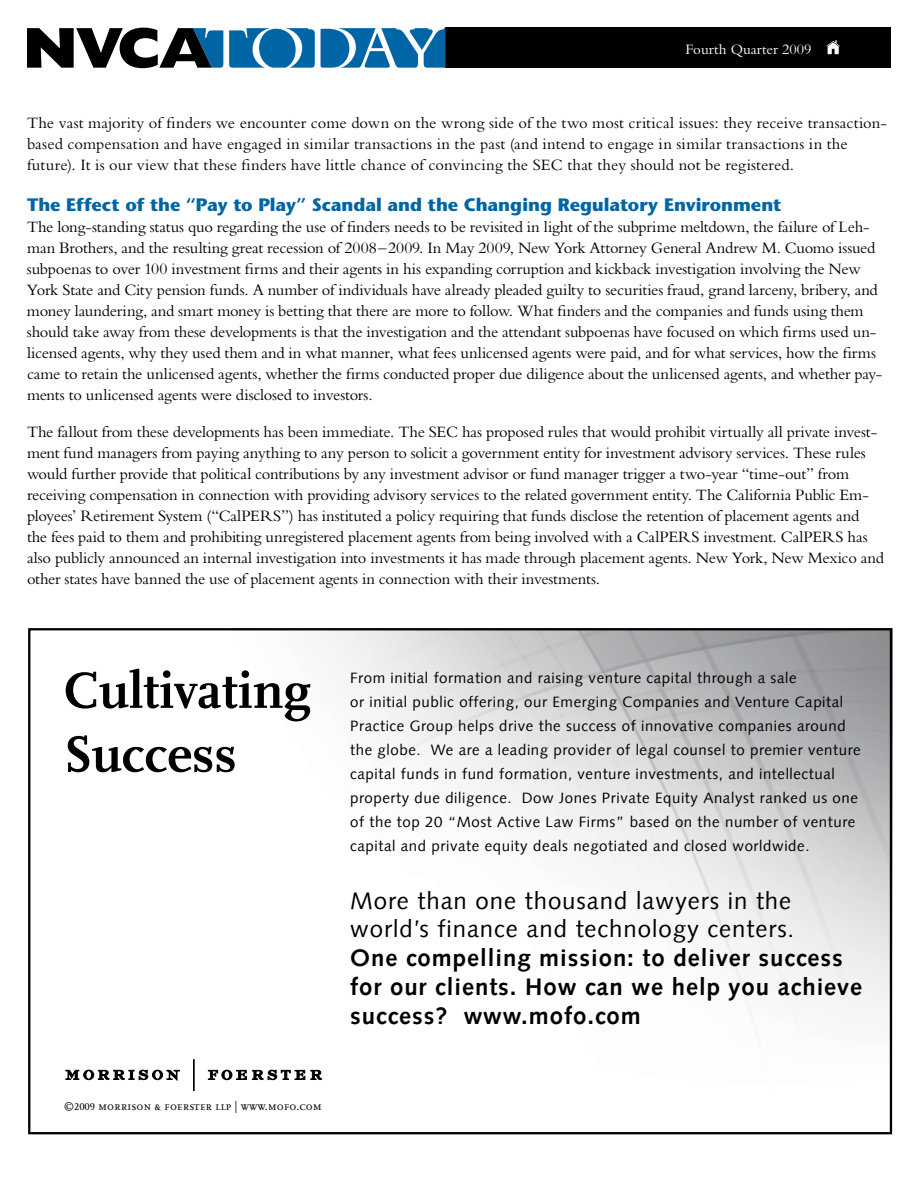
<style>
.page{position:relative;width:918px;height:1188px;background:#fff}
.page>*{position:absolute;margin:0;border:0;box-sizing:border-box;transform-origin:0 0}
.t1{font:700 53.1px/63.8px "Scala";color:#000}
.t2{font:700 24px/28.8px "Syntax Com";letter-spacing:.04em;color:#000}
.t3{font:24px/28.8px "Syntax Com";letter-spacing:.04em;color:#000}
.t4{font:700 18px "Stone Sans Std";color:#0065a4}
.t5{font:16.5px/21px "Bembo Std";letter-spacing:-.01em;color:#000}
.t6{font:15px/24px "Syntax Com";letter-spacing:.04em;color:#000}
.t7{font:15px "Bembo Std";color:#fff}
.t8{font:12.15px "Scala LF Caps";color:#000}
.s1{font-size:10.35px}
</style>
<div class="page">
<div style="left:446px;top:27px;width:445px;height:41px;background:#000"></div>
<svg style="left:827px;top:40px;width:13px;height:14px"></svg>
<svg style="left:27px;top:27px;width:418px;height:42px"></svg>
<img style="left:65px;top:631px;width:824px;height:450px">
<svg style="left:66px;top:1070px;width:114px;height:10px"></svg>
<svg style="left:208px;top:1070px;width:114px;height:10px"></svg>
<hr style="left:193px;top:1059px;width:2px;height:32px;background:#000">
<p class="t7" style="left:686px;top:41px;width:128px">Fourth Quarter 2009</p>
<p class="t5" style="left:27px;top:112px;width:862px">The vast majority of finders we encounter come down on the wrong side of the two most critical issues: they receive transaction&shy;based compensation and have engaged in similar transactions in the past (and intend to engage in similar transactions in the future). It is our view that these finders have little chance of convincing the SEC that they should not be registered.</p>
<p class="t4" style="left:27px;top:194px;width:756px">The Effect of the “Pay to Play” Scandal and the Changing Regulatory Environment</p>
<p class="t5" style="left:27px;top:216px;width:857px">The long-standing status quo regarding the use of finders needs to be revisited in light of the subprime meltdown, the failure of Leh&shy;man Brothers, and the resulting great recession of 2008–2009. In May 2009, New York Attorney General Andrew M. Cuomo issued subpoenas to over 100 investment firms and their agents in his expanding corruption and kickback investigation involving the New York State and City pension funds. A number of individuals have already pleaded guilty to securities fraud, grand larceny, bribery, and money laundering, and smart money is betting that there are more to follow. What finders and the companies and funds using them should take away from these developments is that the investigation and the attendant subpoenas have focused on which firms used un&shy;licensed agents, why they used them and in what manner, what fees unlicensed agents were paid, and for what services, how the firms came to retain the unlicensed agents, whether the firms conducted proper due diligence about the unlicensed agents, and whether pay&shy;ments to unlicensed agents were disclosed to investors.</p>
<p class="t5" style="left:27px;top:421px;width:858px">The fallout from these developments has been immediate. The SEC has proposed rules that would prohibit virtually all private invest&shy;ment fund managers from paying anything to any person to solicit a government entity for investment advisory services. These rules would further provide that political contributions by any investment advisor or fund manager trigger a two-year “time-out” from receiving compensation in connection with providing advisory services to the related government entity. The California Public Em&shy;ployees’ Retirement System (“CalPERS”) has instituted a policy requiring that funds disclose the retention of placement agents and<br>the fees paid to them and prohibiting unregistered placement agents from being involved with a CalPERS investment. CalPERS has also publicly announced an internal investigation into investments it has made through placement agents. New York, New Mexico and other states have banned the use of placement agents in connection with their investments.</p>
<h1 class="t1" style="left:63px;top:659px;width:249px">Cultivating<br>Success</h1>
<p class="t6" style="left:350px;top:666px;width:512px">From initial formation and raising venture capital through a sale<br>or initial public offering, our Emerging Companies and Venture Capital Practice Group helps drive the success of innovative companies around the globe. We are a leading provider of legal counsel to premier venture capital funds in fund formation, venture investments, and intellectual property due diligence. Dow Jones Private Equity Analyst ranked us one of the top 20 “Most Active Law Firms” based on the number of venture capital and private equity deals negotiated and closed worldwide.</p>
<h2 class="t3" style="left:350px;top:886px;width:446px">More than one thousand lawyers in the world’s finance and technology centers.</h2>
<h2 class="t2" style="left:350px;top:944px;width:514px">One compelling mission: to deliver success for our clients. How can we help you achieve success? www.mofo.com</h2>
<p class="t8" style="left:64px;top:1099px;width:260px"><span class="s1">©2009</span> morrison &amp; foerster llp | www.mofo.com</p>
</div>
